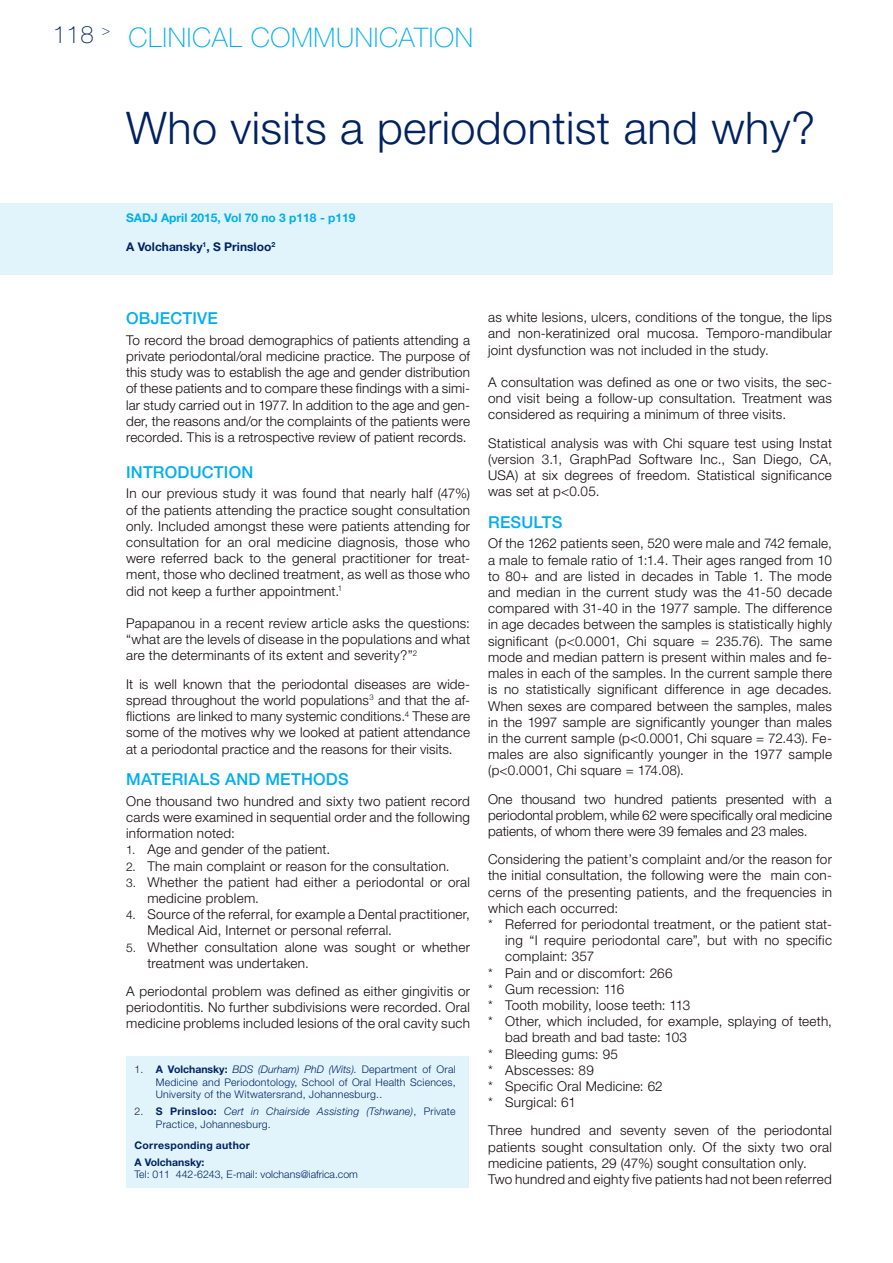
<style>
.page{position:relative;width:893px;height:1263px;background:#fff}
.page>*{position:absolute;margin:0;border:0;box-sizing:border-box;transform-origin:0 0}
.t1{font:300 45px "Helvetica Neue LT Std";letter-spacing:.01em;color:#002261}
.t2{font:100 27px "Helvetica Neue LT Std";letter-spacing:.025em;color:#00aeef}
.t3{font:100 24px "Helvetica Neue LT Std";color:#002261}
.t4{font:500 16.5px "Helvetica Neue LT Std";letter-spacing:.015em;color:#00aeef}
.t5{font:300 13.5px/16.2px "Helvetica Neue LT Std";letter-spacing:.02em;color:#110a0c;text-align:justify}
.t6{font:700 12px "Helvetica Neue LT Std";color:#00aeef}
.t7{font:700 12px "Helvetica Neue LT Std";color:#002261}
.t8{font:300 10.5px/12.6px "Helvetica Neue LT Std";letter-spacing:.02em;color:#002261;text-align:justify}
.t9{font:italic 300 10.5px/12.6px "Helvetica Neue LT Std";letter-spacing:.02em;color:#002261}
.t10{font:300 10.5px "Helvetica Neue LT Std";color:#002261}
.t11{font:700 10.5px/16.8px "Helvetica Neue LT Std";letter-spacing:.025em;color:#002261}
.s1{font-size:12px}
.s2{color:#231f20}
.s3{font-weight:700}
.s4{font-style:italic}
.s5{font-style:normal;color:#231f20}
.s6{font-weight:700;font-style:normal}
.s7{font-style:normal}
</style>
<div class="page">
<div style="left:126px;top:1056px;width:343px;height:132px;background:#e1f4fc"></div>
<div style="left:0;top:203px;width:832px;height:71px;background:#e1f4fc"></div>
<h3 class="t3" style="left:53px;top:21px;width:59px">118 <sup>&gt;</sup></h3>
<h2 class="t2" style="left:129px;top:22px;width:15px">CLINIC</h2>
<h2 class="t2" style="left:212px;top:22px;width:259px">AL COMMUNICATION</h2>
<h1 class="t1" style="left:126px;top:101px;width:691px">Who visits a periodontist and why?</h1>
<p class="t6" style="left:126px;top:211px;width:231px">SADJ April 2015, Vol 70 no 3 p118 - p119</p>
<p class="t7" style="left:126px;top:239px;width:151px">A Volchansky<sup>1</sup>, S Prinsloo<sup>2</sup></p>
<p class="t4" style="left:126px;top:309px;width:45px">OBJECTIVE</p>
<p class="t5" style="left:126px;top:332px;width:345px">To record the broad demographics of patients attending a private periodontal/oral medicine practice. The purpose of this study was to establish the age and gender distribution of these patients and to compare these findings with a simi&shy;lar study carried out in 1977. In addition to the age and gen&shy;der, the reasons and/or the complaints of the patients were recorded. This is a retrospective review of patient records.</p>
<p class="t4" style="left:126px;top:462px;width:17px">INTRODUCTION</p>
<p class="t5" style="left:126px;top:485px;width:345px">In our previous study it was found that nearly half (47%) of the patients attending the practice sought consultation only. Included amongst these were patients attending for consultation for an oral medicine diagnosis, those who were referred back to the general practitioner for treat&shy;ment, those who declined treatment, as well as those who did not keep a further appointment.<sup>1</sup></p>
<p class="t5" style="left:126px;top:615px;width:345px">Papapanou in a recent review article asks the questions: “what are the levels of disease in the populations and what are the determinants of its extent and severity?”<sup>2</sup></p>
<p class="t5" style="left:126px;top:675px;width:345px">It is well known that the periodontal diseases are wide&shy;spread throughout the world populations<sup>3</sup> and that the af&shy;flictions are linked to many systemic conditions.<sup>4</sup> These are some of the motives why we looked at patient attendance at a periodontal practice and the reasons for their visits.</p>
<p class="t4" style="left:126px;top:769px;width:26px">MATERIALS</p>
<p class="t4" style="left:225px;top:769px;width:13px">AND</p>
<p class="t4" style="left:265px;top:769px;width:28px">METHODS</p>
<p class="t5" style="left:126px;top:792px;width:345px">One thousand two hundred and sixty two patient record cards were examined in sequential order and the following information noted:</p>
<p class="t5" style="left:126px;top:841px;width:206px"><span class="s1">1.</span> Age and gender of the patient.</p>
<p class="t5" style="left:126px;top:857px;width:325px"><span class="s1">2.</span> The main complaint or reason for the consultation.</p>
<p class="t5" style="left:147px;top:873px;width:324px;text-indent:-21px"><span class="s1">3.</span> Whether the patient had either a periodontal or oral medicine problem.</p>
<p class="t5" style="left:147px;top:906px;width:324px;text-indent:-21px"><span class="s1">4.</span> Source of the referral, for example a Dental practitioner,<br>Medical Aid, Internet or personal referral.</p>
<p class="t5" style="left:147px;top:938px;width:324px;text-indent:-21px"><span class="s1">5.</span> Whether consultation alone was sought or whether treatment was undertaken.</p>
<p class="t5" style="left:126px;top:983px;width:345px">A periodontal problem was defined as either gingivitis or periodontitis. No further subdivisions were recorded. Oral medicine problems included lesions of the oral cavity such</p>
<p class="t8" style="left:156px;top:1063px;width:301px;text-indent:-21px"><span class="s2">1.</span> <span class="s3">A Volchansky:</span> <span class="s4">BDS (Durham) PhD (Wits).</span> Department of Oral Medicine and Periodontology, School of Oral Health Sciences, University of the Witwatersrand, Johannesburg..</p>
<p class="t9" style="left:156px;top:1105px;width:301px;text-indent:-21px"><span class="s5">2.</span> <span class="s6">S Prinsloo:</span> Cert in Chairside Assisting (Tshwane)<span class="s7">, Private<br>Practice, Johannesburg.</span></p>
<p class="t11" style="left:135px;top:1136px;width:117px">Corresponding author<br>A Volchansky:</p>
<p class="t10" style="left:135px;top:1168px;width:225px">Tel: 011 442-6243, E-mail: volchans@iafrica.com</p>
<p class="t5" style="left:488px;top:309px;width:345px">as white lesions, ulcers, conditions of the tongue, the lips and non-keratinized oral mucosa. Temporo-mandibular joint dysfunction was not included in the study.</p>
<p class="t5" style="left:488px;top:374px;width:345px">A consultation was defined as one or two visits, the sec&shy;ond visit being a follow-up consultation. Treatment was considered as requiring a minimum of three visits.</p>
<p class="t5" style="left:488px;top:434px;width:345px">Statistical analysis was with Chi square test using Instat (version 3.1, GraphPad Software Inc., San Diego, CA, USA) at six degrees of freedom. Statistical significance was set at p&lt;0.05.</p>
<p class="t4" style="left:488px;top:512px;width:24px">RESULTS</p>
<p class="t5" style="left:488px;top:535px;width:345px">Of the 1262 patients seen, 520 were male and 742 female, a male to female ratio of 1:1.4. Their ages ranged from 10 to 80+ and are listed in decades in Table 1. The mode and median in the current study was the 41-50 decade compared with 31-40 in the 1977 sample. The difference in age decades between the samples is statistically highly significant (p&lt;0.0001, Chi square = 235.76). The same mode and median pattern is present within males and fe&shy;males in each of the samples. In the current sample there is no statistically significant difference in age decades.<br>When sexes are compared between the samples, males in the 1997 sample are significantly younger than males in the current sample (p&lt;0.0001, Chi square = 72.43). Fe&shy;males are also significantly younger in the 1977 sample (p&lt;0.0001, Chi square = 174.08).</p>
<p class="t5" style="left:488px;top:790px;width:345px">One thousand two hundred patients presented with a periodontal problem, while 62 were specifically oral medicine patients, of whom there were 39 females and 23 males.</p>
<p class="t5" style="left:488px;top:851px;width:345px">Considering the patient’s complaint and/or the reason for</p>
<p class="t5" style="left:488px;top:867px;width:345px">the initial consultation, the following were the main con-</p>
<p class="t5" style="left:488px;top:883px;width:345px">cerns of the presenting patients, and the frequencies in</p>
<p class="t5" style="left:488px;top:899px;width:132px">which each occurred:</p>
<p class="t5" style="left:488px;top:916px;width:345px">* Referred for periodontal treatment, or the patient stat-</p>
<p class="t5" style="left:505px;top:932px;width:328px">ing “I require periodontal care”, but with no specific</p>
<p class="t5" style="left:505px;top:948px;width:91px">complaint: 357</p>
<p class="t5" style="left:488px;top:964px;width:186px">* Pain and or discomfort: 266</p>
<p class="t5" style="left:488px;top:980px;width:138px">* Gum recession: 116</p>
<p class="t5" style="left:488px;top:997px;width:204px">* Tooth mobility, loose teeth: 113</p>
<p class="t5" style="left:488px;top:1013px;width:345px">* Other, which included, for example, splaying of teeth,</p>
<p class="t5" style="left:505px;top:1029px;width:183px">bad breath and bad taste: 103</p>
<p class="t5" style="left:488px;top:1045px;width:131px">* Bleeding gums: 95</p>
<p class="t5" style="left:488px;top:1061px;width:107px">* Abscesses: 89</p>
<p class="t5" style="left:488px;top:1078px;width:176px">* Specific Oral Medicine: 62</p>
<p class="t5" style="left:488px;top:1094px;width:89px">* Surgical: 61</p>
<p class="t5" style="left:488px;top:1122px;width:345px;text-align:left">Three hundred and seventy seven of the periodontal patients sought consultation only. Of the sixty two oral medicine patients, 29 (47%) sought consultation only.<br>Two hundred and eighty five patients had not been referred</p>
</div>
